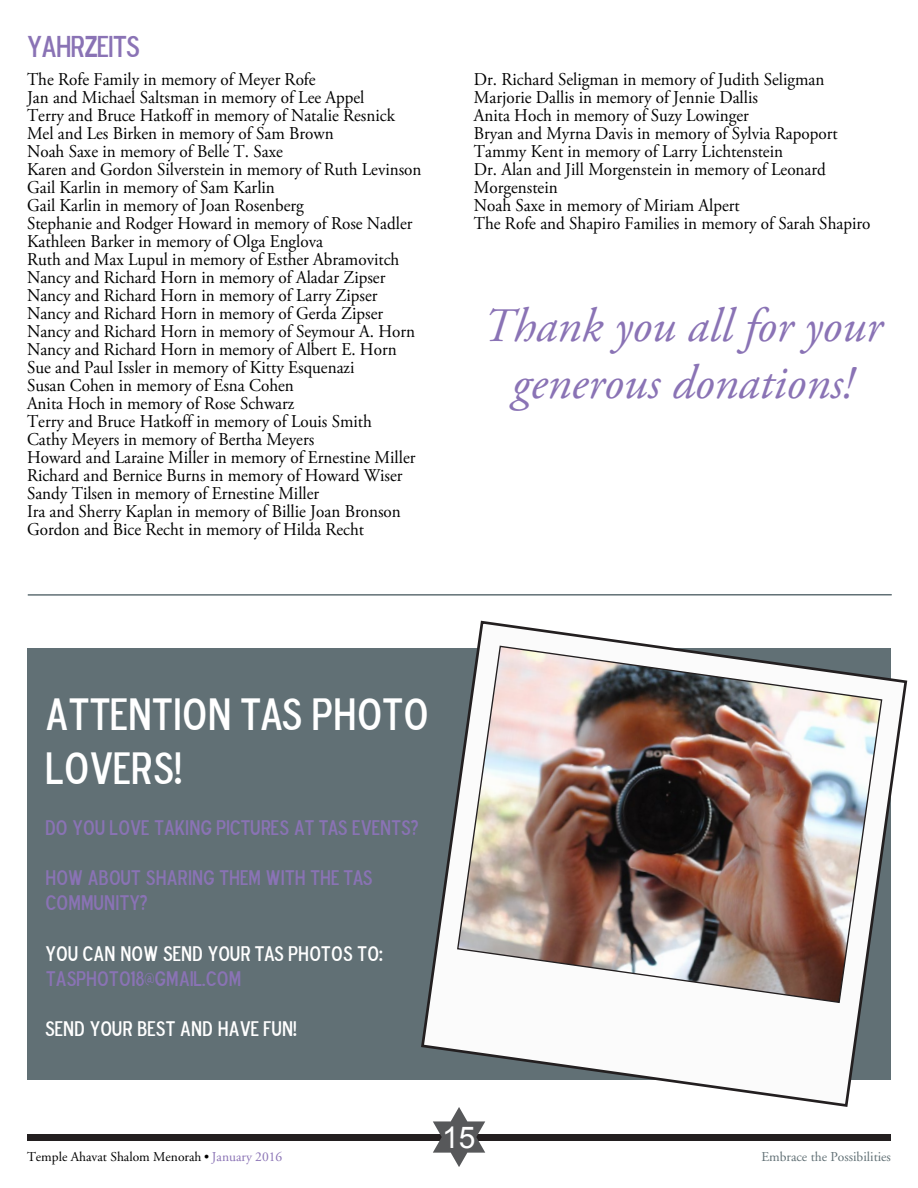
<style>
.page{position:relative;width:918px;height:1188px;background:#fff}
.page>*{position:absolute;margin:0;border:0;box-sizing:border-box;transform-origin:0 0}
.t1{font:italic 48px/57.6px "Adobe Garamond Pro";color:#8a73b5;text-align:center}
.t2{font:45px/54px "Blue Highway D Type";color:#fff}
.t3{font:30px "Blue Highway D Type";color:#8a73b5}
.t4{font:30px "Arial";color:#fff}
.t5{font:21px/25.2px "Blue Highway D Type";color:#8a73b5}
.t6{font:21px "Blue Highway D Type";color:#fff}
.t7{font:18px/18px "Adobe Garamond Pro";color:#000;scale:.95 1}
.t8{font:13.5px "Adobe Garamond";color:#000}
.t9{font:13.5px "Adobe Garamond";color:#617075}
.s1{font-family:"Eurostile"}
.s2{color:#8a73b5}
</style>
<div class="page">
<div style="left:27px;top:1134px;width:864px;height:7px;background:#231f20"></div>
<svg style="left:433px;top:1108px;width:52px;height:59px"></svg>
<div style="left:27px;top:648px;width:864px;height:432px;background:#617075"></div>
<svg style="left:421px;top:620px;width:487px;height:488px"></svg>
<img style="left:456px;top:645px;width:427px;height:359px">
<hr style="left:28px;top:594px;width:864px;height:2px;background:#617075">
<h3 class="t3" style="left:27px;top:27px;width:114px">YAHRZEITS</h3>
<p class="t7" style="left:27px;top:71px;width:417px">The Rofe Family in memory of Meyer Rofe<br>Jan and Michael Saltsman in memory of Lee Appel<br>Terry and Bruce Hatkoff in memory of Natalie Resnick Mel and Les Birken in memory of Sam Brown<br>Noah Saxe in memory of Belle T. Saxe<br>Karen and Gordon Silverstein in memory of Ruth Levinson Gail Karlin in memory of Sam Karlin<br>Gail Karlin in memory of Joan Rosenberg<br>Stephanie and Rodger Howard in memory of Rose Nadler Kathleen Barker in memory of Olga Englova<br>Ruth and Max Lupul in memory of Esther Abramovitch Nancy and Richard Horn in memory of Aladar Zipser Nancy and Richard Horn in memory of Larry Zipser Nancy and Richard Horn in memory of Gerda Zipser Nancy and Richard Horn in memory of Seymour A. Horn Nancy and Richard Horn in memory of Albert E. Horn Sue and Paul Issler in memory of Kitty Esquenazi<br>Susan Cohen in memory of Esna Cohen<br>Anita Hoch in memory of Rose Schwarz<br>Terry and Bruce Hatkoff in memory of Louis Smith<br>Cathy Meyers in memory of Bertha Meyers<br>Howard and Laraine Miller in memory of Ernestine Miller Richard and Bernice Burns in memory of Howard Wiser Sandy Tilsen in memory of Ernestine Miller<br>Ira and Sherry Kaplan in memory of Billie Joan Bronson Gordon and Bice Recht in memory of Hilda Recht</p>
<p class="t7" style="left:474px;top:71px;width:419px">Dr. Richard Seligman in memory of Judith Seligman Marjorie Dallis in memory of Jennie Dallis<br>Anita Hoch in memory of Suzy Lowinger<br>Bryan and Myrna Davis in memory of Sylvia Rapoport Tammy Kent in memory of Larry Lichtenstein<br>Dr. Alan and Jill Morgenstein in memory of Leonard Morgenstein<br>Noah Saxe in memory of Miriam Alpert<br>The Rofe and Shapiro Families in memory of Sarah Shapiro</p>
<h1 class="t1" style="left:483px;top:298px;width:401px">Thank you all for your generous donations!</h1>
<h2 class="t2" style="left:45px;top:686px;width:384px">ATTENTION TAS PHOTO<br>LOVERS!</h2>
<p class="t5" style="left:45px;top:814px;width:374px">DO YOU LOVE TAKING PICTURES AT TAS EVENTS?</p>
<p class="t5" style="left:45px;top:865px;width:328px">HOW ABOUT SHARING THEM WITH THE TAS<br>COMMUNITY?</p>
<p class="t6" style="left:45px;top:940px;width:339px">YOU CAN NOW SEND YOUR TAS PHOTOS TO:</p>
<p class="t5" style="left:45px;top:965px;width:197px">TASPHOTO18@GMAIL.COM</p>
<p class="t6" style="left:45px;top:1016px;width:253px">SEND YOUR BEST AND HAVE FUN!</p>
<h3 class="t4" style="left:442px;top:1118px;width:35px">15</h3>
<p class="t8" style="left:27px;top:1149px;width:257px">Temple Ahavat Shalom Menorah <span class="s1">•</span> <span class="s2">January 2016</span></p>
<p class="t9" style="left:761px;top:1149px;width:131px">Embrace the Possibilities</p>
</div>
